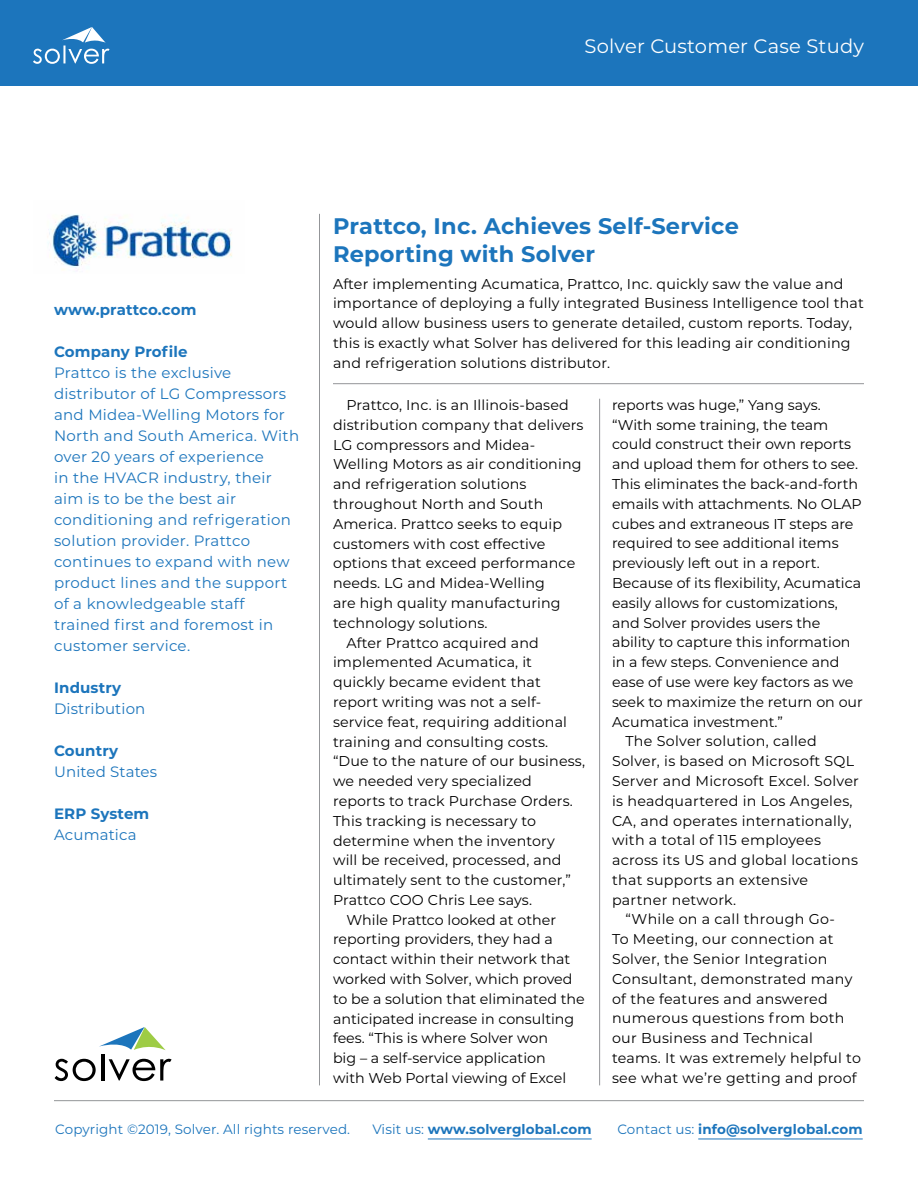
<style>
.page{position:relative;width:918px;height:1188px;background:#fff}
.page>*{position:absolute;margin:0;border:0;box-sizing:border-box;transform-origin:0 0}
.t1{font:700 22.5px/28.5px "Montserrat";letter-spacing:.01em;color:#1c75bc}
.t2{font:19.5px "Montserrat";letter-spacing:.01em;color:#fff}
.t3{font:15px/21px "Montserrat";letter-spacing:.02em;color:#1c75bc}
.t4{font:700 15px "Montserrat";letter-spacing:.01em;color:#1c75bc}
.t5{font:14.25px/19.8px "Montserrat";letter-spacing:.01em;color:#000}
.t6{font:700 13.5px "Montserrat";letter-spacing:.01em;color:#1c75bc}
.t7{font:13.5px "Montserrat";letter-spacing:.01em;color:#1c75bc}
.s1{font-weight:400}
</style>
<div class="page">
<hr style="left:428px;top:1139px;width:164px;height:1px;background:#1c75bc">
<hr style="left:698px;top:1139px;width:165px;height:1px;background:#1c75bc">
<hr style="left:333px;top:383px;width:531px;height:1px;background:#939598">
<hr style="left:54px;top:1100px;width:810px;height:1px;background:#939598">
<hr style="left:599px;top:399px;width:1px;height:686px;background:#939598">
<hr style="left:319px;top:214px;width:1px;height:871px;background:#939598">
<img style="left:48px;top:214px;width:184px;height:57px">
<svg style="left:55px;top:1059px;width:41px;height:22px"></svg>
<hr style="left:101px;top:1054px;width:3px;height:27px;background:#000">
<svg style="left:109px;top:1059px;width:63px;height:22px"></svg>
<svg style="left:99px;top:1027px;width:67px;height:23px"></svg>
<div style="left:0;top:0;width:918px;height:86px;background:#1c75bc"></div>
<svg style="left:33px;top:27px;width:77px;height:37px"></svg>
<h2 class="t2" style="left:585px;top:32px;width:281px">Solver Customer Case Study</h2>
<p class="t4" style="left:54px;top:299px;width:144px">www.prattco.com</p>
<p class="t4" style="left:54px;top:341px;width:135px">Company Profile</p>
<p class="t3" style="left:54px;top:362px;width:247px">Prattco is the exclusive distributor of LG Compressors and Midea-Welling Motors for<br>North and South America. With over 20 years of experience<br>in the HVACR industry, their aim is to be the best air conditioning and refrigeration solution provider. Prattco continues to expand with new product lines and the support of a knowledgeable staff trained first and foremost in customer service.</p>
<p class="t4" style="left:54px;top:677px;width:69px">Industry</p>
<p class="t3" style="left:54px;top:698px;width:93px">Distribution</p>
<p class="t4" style="left:54px;top:740px;width:66px">Country</p>
<p class="t3" style="left:54px;top:761px;width:105px">United States</p>
<p class="t4" style="left:54px;top:803px;width:97px">ERP System</p>
<p class="t3" style="left:54px;top:824px;width:84px">Acumatica</p>
<h1 class="t1" style="left:333px;top:210px;width:407px">Prattco, Inc. Achieves Self-Service<br>Reporting with Solver</h1>
<p class="t5" style="left:333px;top:273px;width:532px">After implementing Acumatica, Prattco, Inc. quickly saw the value and importance of deploying a fully integrated Business Intelligence tool that would allow business users to generate detailed, custom reports. Today, this is exactly what Solver has delivered for this leading air conditioning and refrigeration solutions distributor.</p>
<p class="t5" style="left:346px;top:395px;width:224px">Prattco, Inc. is an Illinois-based</p>
<p class="t5" style="left:333px;top:414px;width:252px">distribution company that delivers</p>
<p class="t5" style="left:333px;top:434px;width:204px">LG compressors and Midea-</p>
<p class="t5" style="left:333px;top:454px;width:250px">Welling Motors as air conditioning</p>
<p class="t5" style="left:333px;top:474px;width:195px">and refrigeration solutions</p>
<p class="t5" style="left:333px;top:494px;width:212px">throughout North and South</p>
<p class="t5" style="left:333px;top:513px;width:231px">America. Prattco seeks to equip</p>
<p class="t5" style="left:333px;top:533px;width:214px">customers with cost effective</p>
<p class="t5" style="left:333px;top:553px;width:244px">options that exceed performance</p>
<p class="t5" style="left:333px;top:573px;width:214px">needs. LG and Midea-Welling</p>
<p class="t5" style="left:333px;top:593px;width:229px">are high quality manufacturing</p>
<p class="t5" style="left:333px;top:612px;width:156px">technology solutions.</p>
<p class="t5" style="left:346px;top:632px;width:194px">After Prattco acquired and</p>
<p class="t5" style="left:333px;top:652px;width:201px">implemented Acumatica, it</p>
<p class="t5" style="left:333px;top:672px;width:209px">quickly became evident that</p>
<p class="t5" style="left:333px;top:692px;width:210px">report writing was not a self-</p>
<p class="t5" style="left:333px;top:711px;width:236px">service feat, requiring additional</p>
<p class="t5" style="left:333px;top:731px;width:217px">training and consulting costs.</p>
<p class="t5" style="left:333px;top:751px;width:254px">“Due to the nature of our business,</p>
<p class="t5" style="left:333px;top:771px;width:200px">we needed very specialized</p>
<p class="t5" style="left:333px;top:790px;width:241px">reports to track Purchase Orders.</p>
<p class="t5" style="left:333px;top:810px;width:205px">This tracking is necessary to</p>
<p class="t5" style="left:333px;top:830px;width:224px">determine when the inventory</p>
<p class="t5" style="left:333px;top:850px;width:230px">will be received, processed, and</p>
<p class="t5" style="left:333px;top:870px;width:239px">ultimately sent to the customer,”</p>
<p class="t5" style="left:333px;top:889px;width:201px">Prattco COO Chris Lee says.</p>
<p class="t5" style="left:346px;top:909px;width:211px">While Prattco looked at other</p>
<p class="t5" style="left:333px;top:929px;width:221px">reporting providers, they had a</p>
<p class="t5" style="left:333px;top:949px;width:239px">contact within their network that</p>
<p class="t5" style="left:333px;top:969px;width:241px">worked with Solver, which proved</p>
<p class="t5" style="left:333px;top:988px;width:253px">to be a solution that eliminated the</p>
<p class="t5" style="left:333px;top:1008px;width:243px">anticipated increase in consulting</p>
<p class="t5" style="left:333px;top:1028px;width:217px">fees. “This is where Solver won</p>
<p class="t5" style="left:333px;top:1048px;width:214px">big – a self-service application</p>
<p class="t5" style="left:333px;top:1068px;width:235px">with Web Portal viewing of Excel</p>
<p class="t5" style="left:612px;top:394px;width:210px">reports was huge,” Yang says.</p>
<p class="t5" style="left:612px;top:414px;width:218px">“With some training, the team</p>
<p class="t5" style="left:612px;top:434px;width:241px">could construct their own reports</p>
<p class="t5" style="left:612px;top:454px;width:248px">and upload them for others to see.</p>
<p class="t5" style="left:612px;top:474px;width:248px">This eliminates the back-and-forth</p>
<p class="t5" style="left:612px;top:493px;width:251px">emails with attachments. No OLAP</p>
<p class="t5" style="left:612px;top:513px;width:243px">cubes and extraneous IT steps are</p>
<p class="t5" style="left:612px;top:533px;width:228px">required to see additional items</p>
<p class="t5" style="left:612px;top:553px;width:209px">previously left out in a report.</p>
<p class="t5" style="left:612px;top:573px;width:251px">Because of its flexibility, Acumatica</p>
<p class="t5" style="left:612px;top:592px;width:227px">easily allows for customizations,</p>
<p class="t5" style="left:612px;top:612px;width:210px">and Solver provides users the</p>
<p class="t5" style="left:612px;top:632px;width:240px">ability to capture this information</p>
<p class="t5" style="left:612px;top:652px;width:229px">in a few steps. Convenience and</p>
<p class="t5" style="left:612px;top:671px;width:243px">ease of use were key factors as we</p>
<p class="t5" style="left:612px;top:691px;width:252px">seek to maximize the return on our</p>
<p class="t5" style="left:612px;top:711px;width:172px">Acumatica investment.”</p>
<p class="t5" style="left:625px;top:731px;width:193px">The Solver solution, called</p>
<p class="t5" style="left:612px;top:751px;width:244px">Solver, is based on Microsoft SQL</p>
<p class="t5" style="left:612px;top:770px;width:249px">Server and Microsoft Excel. Solver</p>
<p class="t5" style="left:612px;top:790px;width:242px">is headquartered in Los Angeles,</p>
<p class="t5" style="left:612px;top:810px;width:241px">CA, and operates internationally,</p>
<p class="t5" style="left:612px;top:830px;width:211px">with a total of 115 employees</p>
<p class="t5" style="left:612px;top:850px;width:248px">across its US and global locations</p>
<p class="t5" style="left:612px;top:869px;width:198px">that supports an extensive</p>
<p class="t5" style="left:612px;top:889px;width:126px">partner network.</p>
<p class="t5" style="left:625px;top:909px;width:211px">“While on a call through Go-</p>
<p class="t5" style="left:612px;top:929px;width:223px">To Meeting, our connection at</p>
<p class="t5" style="left:612px;top:949px;width:217px">Solver, the Senior Integration</p>
<p class="t5" style="left:612px;top:968px;width:242px">Consultant, demonstrated many</p>
<p class="t5" style="left:612px;top:988px;width:217px">of the features and answered</p>
<p class="t5" style="left:612px;top:1008px;width:234px">numerous questions from both</p>
<p class="t5" style="left:612px;top:1028px;width:202px">our Business and Technical</p>
<p class="t5" style="left:612px;top:1048px;width:250px">teams. It was extremely helpful to</p>
<p class="t5" style="left:612px;top:1067px;width:246px">see what we’re getting and proof</p>
<p class="t7" style="left:55px;top:1120px;width:296px">Copyright ©2019, Solver. All rights reserved.</p>
<p class="t6" style="left:372px;top:1120px;width:221px"><span class="s1">Visit us:</span> www.solverglobal.com</p>
<p class="t6" style="left:617px;top:1120px;width:247px"><span class="s1">Contact us:</span> info@solverglobal.com</p>
</div>
